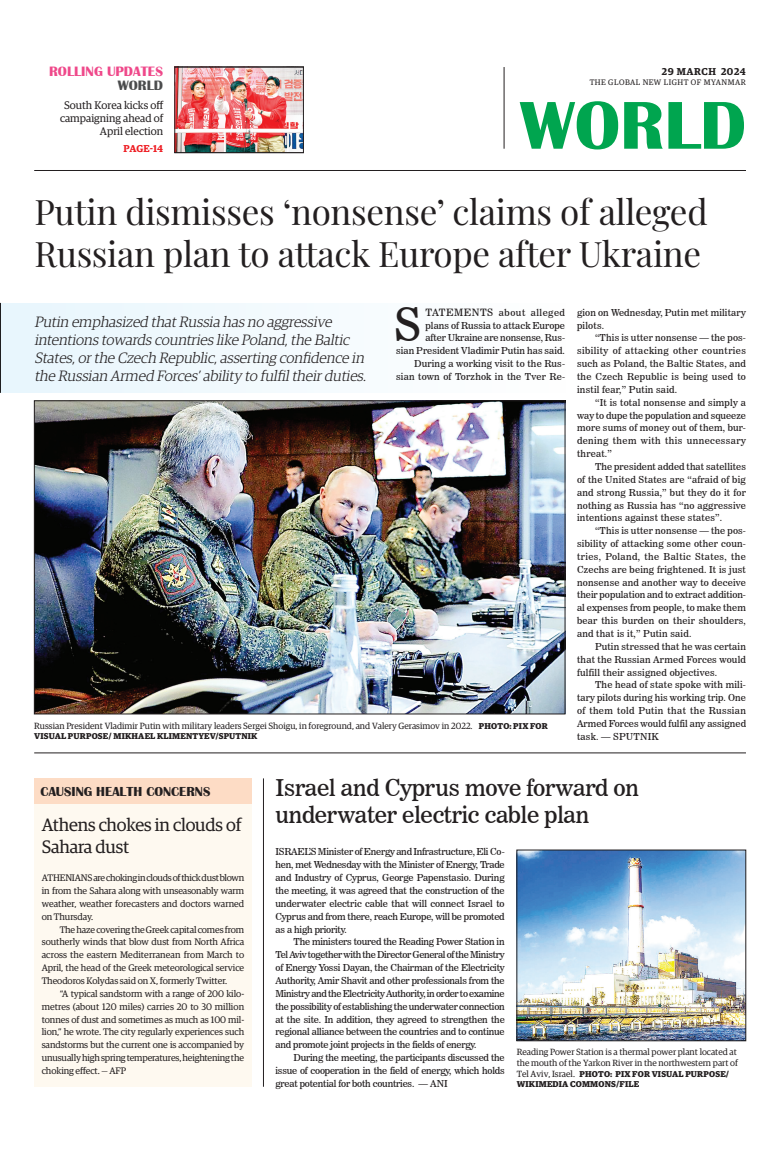
<style>
.page{position:relative;width:773px;height:1152px;background:#fff}
.page>*{position:absolute;margin:0;border:0;box-sizing:border-box;transform-origin:0 0}
.t1{font:700 70px "Britannic";color:#00a54f}
._1st_Drop{font:45.3px "News 706 BT Roman C";color:#231f20}
._2_Clm_Head{font:35px/42px "Playfair Display";letter-spacing:-.01em;color:#231f20}
._2_Clm_Head-2{font:23px/27.6px "News 706 BT Roman C";letter-spacing:-.01em;color:#231f20}
.Brief_Head{font:18px/21.6px "Guardian Egyp";letter-spacing:-.01em;color:#231f20}
.t2{font:italic 300 15px/18px "Guardian Egyp";color:#231f20}
.t3{font:700 14px "Britannic";color:#ef488a}
.t4{font:700 14px "Britannic";color:#4b4c4d}
.t5{font:700 13.5px "Britannic";color:#231f20}
.t6{font:11px/13.2px "Guardian Egyp";color:#231f20;text-align:right}
.t7{font:600 10px "Guardian Egyp";letter-spacing:.06em;color:#231f20}
.Spill_Style{font:600 10px "Guardian Egyp";letter-spacing:-.005em;color:#ee1d23}
._2nd_Body{font:9.5px/12.8px "News 706 BT Roman C";letter-spacing:.02em;color:#231f20;text-align:justify}
.Brief_2nd_Body{font:9.5px/12.9px "Guardian Egyp";letter-spacing:-.01em;color:#231f20;text-align:justify}
.Normal_Para{font:9.5px/12.9px "News 706 BT Roman C";letter-spacing:-.02em;color:#231f20;text-align:justify}
._1st_Drop-2{font:9.5px/12.9px "News 706 BT Roman C";letter-spacing:.005em;color:#231f20;text-align:right}
.t8{font:9px/10.8px "Guardian Egyp";color:#231f20}
.t9{font:700 8.5px/10.2px "Guardian Egyp";letter-spacing:.02em;color:#231f20}
.t10{font:8px "Guardian Egyp";letter-spacing:.06em;color:#231f20}
.s1{font-size:10px}
.s2{font-weight:700;font-size:8.5px}
.s3{font-weight:400;font-size:9px}
</style>
<div class="page">
<hr style="left:34px;top:170px;width:712px;height:1px;background:#231f20">
<hr style="left:504px;top:67px;width:1px;height:82px;background:#231f20">
<div style="left:34px;top:778px;width:218px;height:309px;background:#fef9f0"></div>
<div style="left:34px;top:778px;width:218px;height:26px;background:#fddcc5"></div>
<img style="left:177px;top:69px;width:124px;height:82px">
<div style="left:175px;top:67px;width:128px;height:86px;border:1px solid #231f20"></div>
<img style="left:36px;top:403px;width:527px;height:309px">
<div style="left:34px;top:401px;width:531px;height:313px;border:1px solid #231f20"></div>
<div style="left:0;top:303px;width:565px;height:90px;background:#f3fafe"></div>
<hr style="left:0;top:303px;width:1px;height:90px;background:#1f1e20">
<img style="left:518px;top:852px;width:226px;height:187px">
<div style="left:516px;top:850px;width:230px;height:191px;border:1px solid #231f20"></div>
<hr style="left:34px;top:753px;width:712px;height:1px;background:#231f20">
<hr style="left:263px;top:778px;width:1px;height:309px;background:#231f20">
<p class="t3" style="left:49px;top:64px;width:115px">ROLLING UPDATES</p>
<p class="t4" style="left:118px;top:78px;width:47px">WORLD</p>
<p class="t6" style="left:60px;top:98px;width:105px">South Korea kicks off campaigning ahead of<br>April election</p>
<p class="Spill_Style" style="left:124px;top:141px;width:41px">PAGE-14</p>
<p class="t7" style="left:662px;top:64px;width:85px">29 MARCH 2024</p>
<p class="t10" style="left:589px;top:76px;width:158px">THE GLOBAL NEW LIGHT OF MYANMAR</p>
<h1 class="t1" style="left:520px;top:86px;width:227px">WORLD</h1>
<p class="_2_Clm_Head" style="left:34px;top:188px;width:674px">Putin dismisses ‘nonsense’ claims of alleged<br>Russian plan to attack Europe after Ukraine</p>
<p class="t2" style="left:34px;top:312px;width:336px">Putin emphasized thatRussia has no aggressive intentions towards countries like Poland,the Baltic States,orthe Czech Republic,asserting confidence in the Russian Armed Forces’ability to fulfiltheirduties.</p>
<p class="_1st_Drop" style="left:394px;top:298px;width:29px">S</p>
<p class="_1st_Drop-2" style="left:396px;top:306px;width:170px"><span class="s1">TATEMENTS</span> about alleged<br>plans of Russia to attack Europe<br>after Ukraine are nonsense, Rus-<br>sian President Vladimir Putin has said.</p>
<p class="_2nd_Body" style="left:396px;top:357px;width:170px;text-align:right">During a working visit to the Rus&shy;sian town of Torzhok in the Tver Re-</p>
<p class="t8" style="left:34px;top:720px;width:515px">Russian President Vladimir Putin with military leaders Sergei Shoigu, in foreground, and Valery Gerasimov in 2022. <span class="s2">PHOTO: PIX FOR</span></p>
<p class="t9" style="left:34px;top:730px;width:225px">VISUAL PURPOSE/ MIKHAEL KLIMENTYEV/SPUTNIK</p>
<p class="_2nd_Body" style="left:577px;top:306px;width:170px">gion on Wednesday, Putin met military pilots.</p>
<p class="_2nd_Body" style="left:577px;top:332px;width:170px;text-indent:18px">“This is utter nonsense — the pos&shy;sibility of attacking other countries such as Poland, the Baltic States, and the Czech Republic is being used to instil fear,” Putin said.</p>
<p class="_2nd_Body" style="left:577px;top:396px;width:170px;text-indent:18px">“It is total nonsense and simply a way to dupe the population and squeeze more sums of money out of them, bur&shy;dening them with this unnecessary threat.”</p>
<p class="_2nd_Body" style="left:577px;top:460px;width:170px;text-indent:18px">The president added that satellites of the United States are “afraid of big and strong Russia,” but they do it for nothing as Russia has “no aggressive intentions against these states”.</p>
<p class="_2nd_Body" style="left:577px;top:524px;width:170px;text-indent:18px">“This is utter nonsense — the pos&shy;sibility of attacking some other coun&shy;tries, Poland, the Baltic States, the Czechs are being frightened. It is just nonsense and another way to deceive their population and to extract addition&shy;al expenses from people, to make them bear this burden on their shoulders, and that is it,” Putin said.</p>
<p class="_2nd_Body" style="left:577px;top:640px;width:170px;text-indent:18px">Putin stressed that he was certain that the Russian Armed Forces would fulfill their assigned objectives.</p>
<p class="_2nd_Body" style="left:577px;top:679px;width:170px;text-indent:18px">The head of state spoke with mili&shy;tary pilots during his working trip. One of them told Putin that the Russian Armed Forces would fulfil any assigned task. — SPUTNIK</p>
<p class="t5" style="left:41px;top:784px;width:171px">CAUSING HEALTH CONCERNS</p>
<p class="Brief_Head" style="left:42px;top:813px;width:201px">Athens chokes in clouds of<br>Sahara dust</p>
<p class="Brief_2nd_Body" style="left:42px;top:871px;width:204px">ATHENIANS are choking in clouds of thick dust blown in from the Sahara along with unseasonably warm weather, weather forecasters and doctors warned on Thursday.</p>
<p class="Brief_2nd_Body" style="left:42px;top:922px;width:204px;text-indent:18px">The haze covering the Greek capital comes from southerly winds that blow dust from North Africa across the eastern Mediterranean from March to April, the head of the Greek meteorological service Theodoros Kolydas said on X, formerly Twitter.</p>
<p class="Brief_2nd_Body" style="left:42px;top:986px;width:204px;text-indent:18px">“A typical sandstorm with a range of 200 kilo&shy;metres (about 120 miles) carries 20 to 30 million tonnes of dust and sometimes as much as 100 mil&shy;lion,” he wrote. The city regularly experiences such sandstorms but the current one is accompanied by unusually high spring temperatures, heightening the choking effect. — AFP</p>
<p class="_2_Clm_Head-2" style="left:275px;top:774px;width:365px">Israel and Cyprus move forward on underwater electric cable plan</p>
<p class="Normal_Para" style="left:275px;top:846px;width:231px">ISRAEL’S Minister of Energy and Infrastructure, Eli Co&shy;hen, met Wednesday with the Minister of Energy, Trade and Industry of Cyprus, George Papenstasio. During the meeting, it was agreed that the construction of the underwater electric cable that will connect Israel to Cyprus and from there, reach Europe, will be promoted as a high priority.</p>
<p class="_2nd_Body" style="left:275px;top:936px;width:231px;text-indent:18px">The ministers toured the Reading Power Station in Tel Aviv together with the Director General of the Ministry of Energy Yossi Dayan, the Chairman of the Electricity Authority, Amir Shavit and other professionals from the Ministry and the Electricity Authority, in order to examine the possibility of establishing the underwater connection at the site. In addition, they agreed to strengthen the regional alliance between the countries and to continue and promote joint projects in the fields of energy.</p>
<p class="_2nd_Body" style="left:275px;top:1051px;width:231px;text-indent:18px">During the meeting, the participants discussed the issue of cooperation in the field of energy, which holds great potential for both countries. — ANI</p>
<p class="t8" style="left:516px;top:1046px;width:223px">Reading Power Station is a thermal power plant located at the mouth of the Yarkon River in the northwestern part of</p>
<p class="t9" style="left:516px;top:1068px;width:214px"><span class="s3">Tel Aviv, Israel.</span> PHOTO: PIX FOR VISUAL PURPOSE/<br>WIKIMEDIA COMMONS/FILE</p>
</div>
